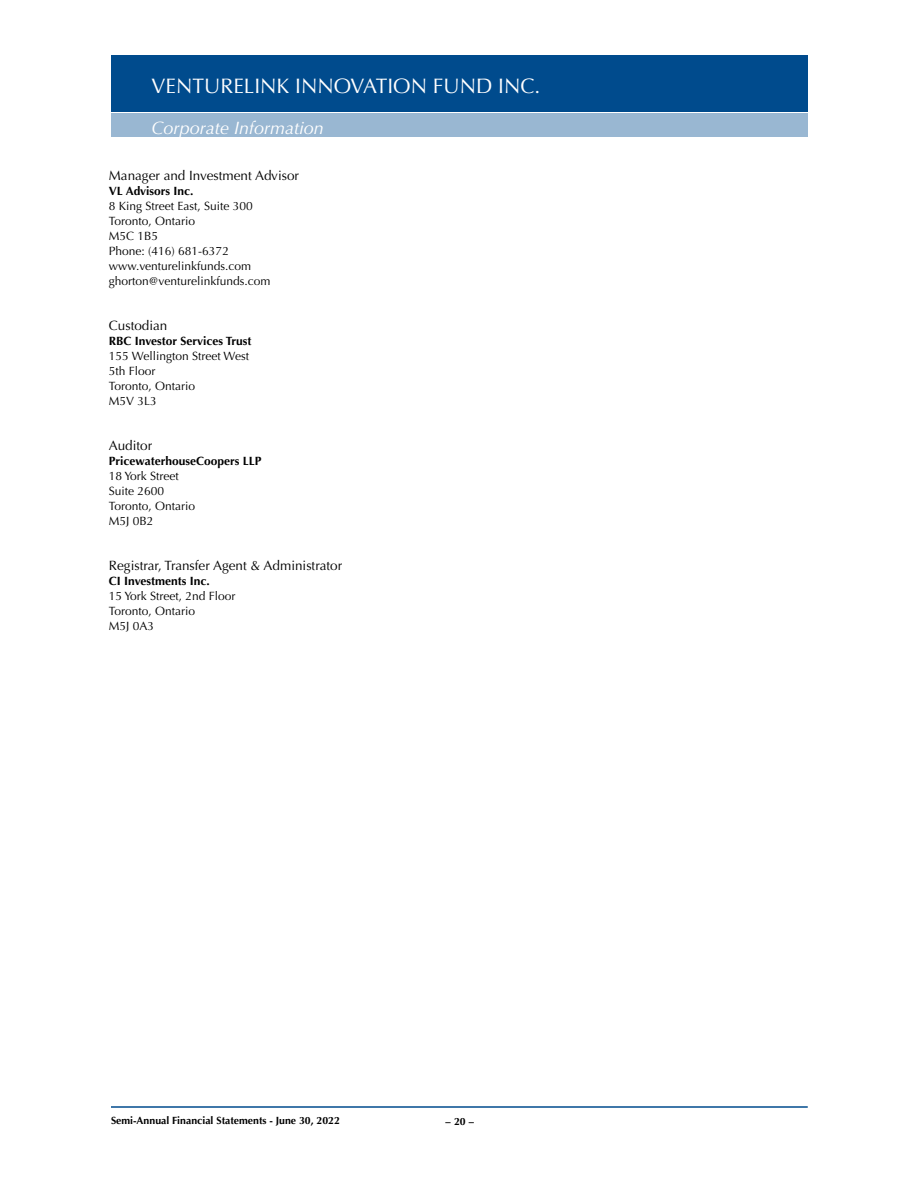
<style>
.page{position:relative;width:918px;height:1188px;background:#fff}
.page>*{position:absolute;margin:0;border:0;box-sizing:border-box;transform-origin:0 0}
.t1{font:21px "Optima";color:#fff}
.t2{font:italic 18px "Optima";color:#fff}
.t3{font:13.5px "Optima";color:#000}
.t4{font:12px/15px "Optima";color:#000}
.t5{font:700 12px "Optima";color:#000}
.t6{font:700 10.5px "Optima";color:#000}
</style>
<div class="page">
<hr style="left:111px;top:1106px;width:697px;height:2px;background:#004b8d">
<div style="left:111px;top:55px;width:697px;height:57px;background:#004b8d"></div>
<div style="left:111px;top:113px;width:697px;height:24px;background:#99b7d2"></div>
<h1 class="t1" style="left:152px;top:74px;width:390px">VENTURELINK INNOVATION FUND INC.</h1>
<h2 class="t2" style="left:152px;top:117px;width:174px">Corporate Information</h2>
<p class="t3" style="left:109px;top:167px;width:192px">Manager and Investment Advisor</p>
<p class="t5" style="left:109px;top:184px;width:86px">VL Advisors Inc.</p>
<p class="t4" style="left:109px;top:198px;width:163px">8 King Street East, Suite 300<br>Toronto, Ontario<br>M5C 1B5<br>Phone: (416) 681-6372 www.venturelinkfunds.com ghorton@venturelinkfunds.com</p>
<p class="t3" style="left:109px;top:317px;width:60px">Custodian</p>
<p class="t5" style="left:109px;top:334px;width:144px">RBC Investor Services Trust</p>
<p class="t4" style="left:109px;top:348px;width:142px">155 Wellington Street West<br>5th Floor<br>Toronto, Ontario<br>M5V 3L3</p>
<p class="t3" style="left:109px;top:437px;width:45px">Auditor</p>
<p class="t5" style="left:109px;top:454px;width:154px">PricewaterhouseCoopers LLP</p>
<p class="t4" style="left:109px;top:468px;width:88px">18 York Street<br>Suite 2600<br>Toronto, Ontario<br>M5J 0B2</p>
<p class="t3" style="left:109px;top:557px;width:235px">Registrar, Transfer Agent &amp; Administrator</p>
<p class="t5" style="left:109px;top:574px;width:103px">CI Investments Inc.</p>
<p class="t4" style="left:109px;top:588px;width:128px">15 York Street, 2nd Floor<br>Toronto, Ontario<br>M5J 0A3</p>
<p class="t6" style="left:111px;top:1114px;width:230px">Semi-Annual Financial Statements - June 30, 2022</p>
<p class="t6" style="left:446px;top:1115px;width:30px">– 20 –</p>
</div>
